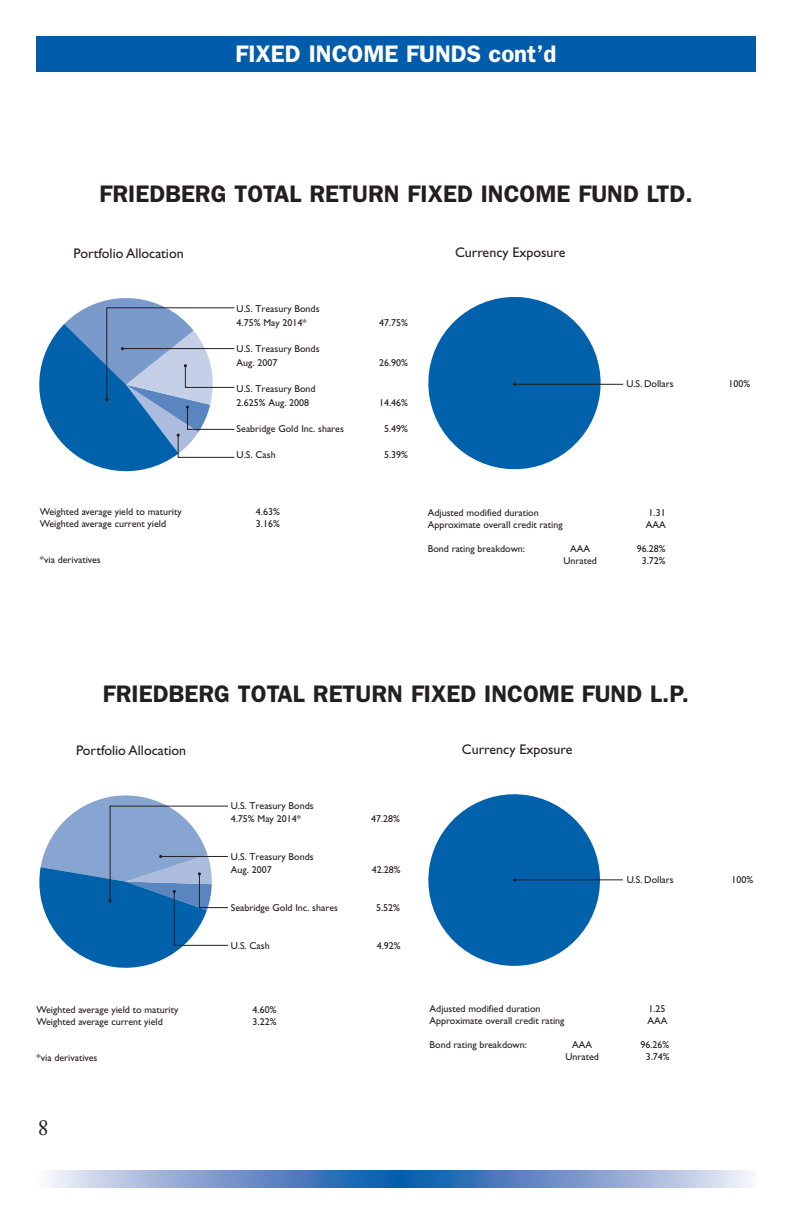
<style>
.page{position:relative;width:792px;height:1224px;background:#fff}
.page>*{position:absolute;margin:0;border:0;box-sizing:border-box;transform-origin:0 0}
.t1{font:600 24px "Franklin Gothic";color:#231f20}
.t2{font:600 24px "Franklin Gothic";color:#fff}
.t3{font:14px "Gill Sans";color:#231f20}
.t4{font:10px/14px "Gill Sans";color:#231f20}
</style>
<div class="page">
<svg style="left:49px;top:1170px;width:701px;height:18px;background:#799ccd"></svg>
<svg style="left:39px;top:298px;width:196px;height:174px"></svg>
<hr style="left:515px;top:384px;width:108px;height:1px;background:#231f20">
<svg style="left:428px;top:297px;width:178px;height:173px"></svg>
<hr style="left:515px;top:879px;width:108px;height:1px;background:#231f20">
<svg style="left:428px;top:794px;width:179px;height:172px"></svg>
<svg style="left:39px;top:795px;width:189px;height:173px"></svg>
<div style="left:36px;top:36px;width:720px;height:36px;background:#015dab"></div>
<h1 class="t2" style="left:235px;top:45px;width:323px">FIXED INCOME FUNDS cont’d</h1>
<h1 class="t1" style="left:99px;top:186px;width:595px">FRIEDBERG TOTAL RETURN FIXED INCOME FUND LTD.</h1>
<h2 class="t3" style="left:74px;top:248px;width:112px">Portfolio Allocation</h2>
<p class="t4" style="left:237px;top:303px;width:84px">U.S. Treasury Bonds<br>4.75% May 2014*</p>
<p class="t4" style="left:237px;top:343px;width:84px">U.S. Treasury Bonds<br>Aug. 2007</p>
<p class="t4" style="left:237px;top:383px;width:81px">U.S. Treasury Bond<br>2.625% Aug. 2008</p>
<p class="t4" style="left:379px;top:317px;width:30px">47.75%</p>
<p class="t4" style="left:379px;top:357px;width:30px">26.90%</p>
<p class="t4" style="left:379px;top:397px;width:30px">14.46%</p>
<p class="t4" style="left:237px;top:423px;width:109px">Seabridge Gold Inc. shares</p>
<p class="t4" style="left:384px;top:423px;width:25px">5.49%</p>
<p class="t4" style="left:237px;top:449px;width:41px">U.S. Cash</p>
<p class="t4" style="left:384px;top:449px;width:25px">5.39%</p>
<h2 class="t3" style="left:455px;top:247px;width:112px">Currency Exposure</h2>
<p class="t4" style="left:627px;top:378px;width:49px">U.S. Dollars</p>
<p class="t4" style="left:728px;top:378px;width:23px">100%</p>
<p class="t4" style="left:40px;top:506px;width:143px">Weighted average yield to maturity</p>
<p class="t4" style="left:256px;top:506px;width:25px">4.63%</p>
<p class="t4" style="left:40px;top:518px;width:128px">Weighted average current yield</p>
<p class="t4" style="left:256px;top:518px;width:25px">3.16%</p>
<p class="t4" style="left:40px;top:554px;width:62px">*via derivatives</p>
<p class="t4" style="left:428px;top:506px;width:113px">Adjusted modified duration</p>
<p class="t4" style="left:648px;top:506px;width:19px">1.31</p>
<p class="t4" style="left:428px;top:518px;width:136px">Approximate overall credit rating</p>
<p class="t4" style="left:646px;top:518px;width:22px">AAA</p>
<p class="t4" style="left:428px;top:542px;width:99px">Bond rating breakdown:</p>
<p class="t4" style="left:570px;top:542px;width:22px">AAA</p>
<p class="t4" style="left:637px;top:542px;width:30px">96.28%</p>
<p class="t4" style="left:563px;top:554px;width:35px">Unrated</p>
<p class="t4" style="left:642px;top:554px;width:25px">3.72%</p>
<h1 class="t1" style="left:103px;top:686px;width:588px">FRIEDBERG TOTAL RETURN FIXED INCOME FUND L.P.</h1>
<h2 class="t3" style="left:76px;top:745px;width:112px">Portfolio Allocation</h2>
<p class="t4" style="left:231px;top:800px;width:84px;line-height:13px">U.S. Treasury Bonds<br>4.75% May 2014*</p>
<p class="t4" style="left:231px;top:851px;width:84px;line-height:13px">U.S. Treasury Bonds<br>Aug. 2007</p>
<p class="t4" style="left:371px;top:813px;width:30px">47.28%</p>
<p class="t4" style="left:372px;top:864px;width:30px">42.28%</p>
<p class="t4" style="left:231px;top:902px;width:109px">Seabridge Gold Inc. shares</p>
<p class="t4" style="left:376px;top:902px;width:25px">5.52%</p>
<p class="t4" style="left:231px;top:940px;width:41px">U.S. Cash</p>
<p class="t4" style="left:377px;top:940px;width:25px">4.92%</p>
<p class="t4" style="left:37px;top:1003px;width:143px">Weighted average yield to maturity</p>
<p class="t4" style="left:253px;top:1003px;width:25px">4.60%</p>
<p class="t4" style="left:37px;top:1015px;width:128px">Weighted average current yield</p>
<p class="t4" style="left:253px;top:1015px;width:25px">3.22%</p>
<p class="t4" style="left:37px;top:1051px;width:62px">*via derivatives</p>
<h2 class="t3" style="left:462px;top:744px;width:112px">Currency Exposure</h2>
<p class="t4" style="left:627px;top:874px;width:49px">U.S. Dollars</p>
<p class="t4" style="left:731px;top:874px;width:23px">100%</p>
<p class="t4" style="left:430px;top:1003px;width:113px">Adjusted modified duration</p>
<p class="t4" style="left:648px;top:1003px;width:19px">1.25</p>
<p class="t4" style="left:430px;top:1015px;width:136px">Approximate overall credit rating</p>
<p class="t4" style="left:647px;top:1015px;width:22px">AAA</p>
<p class="t4" style="left:430px;top:1039px;width:99px">Bond rating breakdown:</p>
<p class="t4" style="left:572px;top:1039px;width:22px">AAA</p>
<p class="t4" style="left:640px;top:1039px;width:30px">96.26%</p>
<p class="t4" style="left:565px;top:1051px;width:35px">Unrated</p>
<p class="t4" style="left:646px;top:1051px;width:25px">3.74%</p>
</div>
